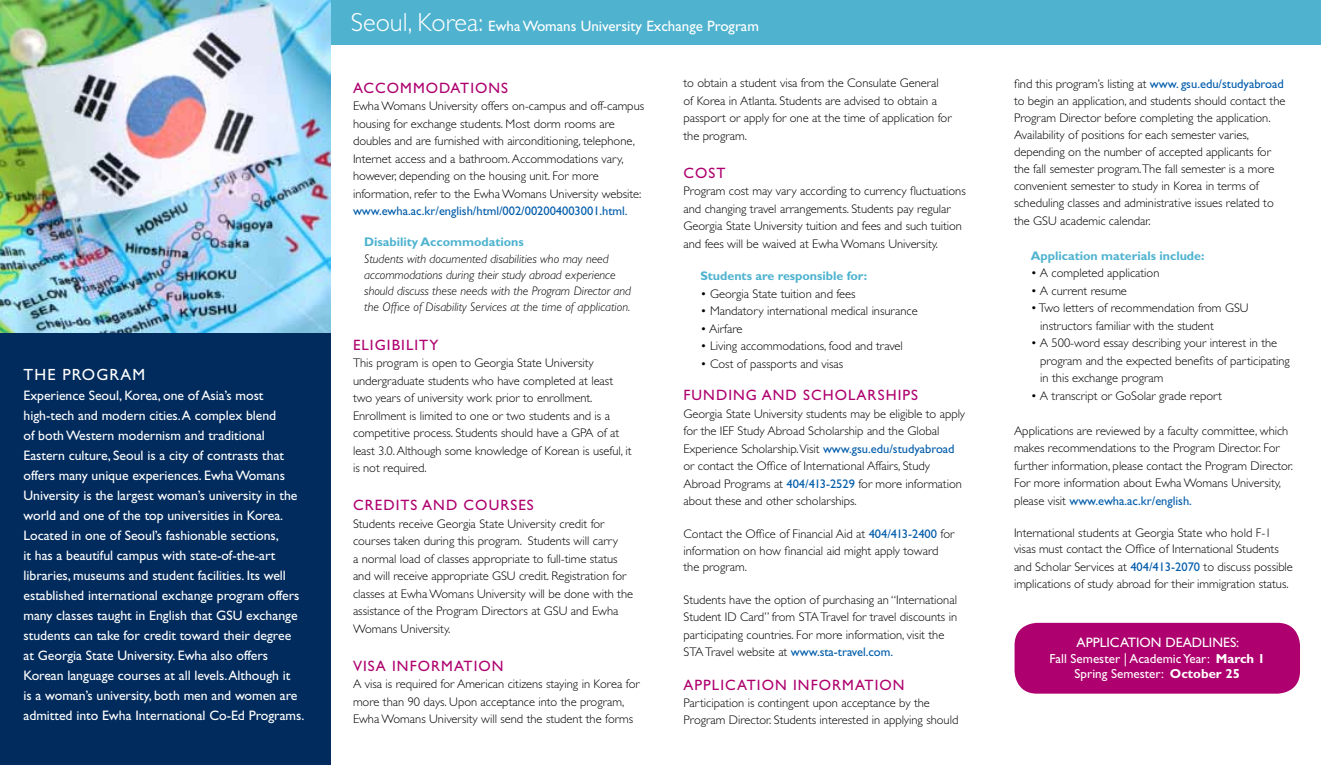
<style>
.page{position:relative;width:1322px;height:765px;background:#fff}
.page>*{position:absolute;margin:0;border:0;box-sizing:border-box;transform-origin:0 0}
.t1{font:16.25px "Gill Sans";letter-spacing:.07em;color:#fff}
.t2{font:15px "Gill Sans";letter-spacing:.07em;color:#ae006e}
.t3{font:15px "Gill Sans";color:#fff}
.t4{font:13.75px/20px "Gill Sans";color:#fff}
.t5{font:13.12px/15px "Gill Sans";color:#fff;text-align:center}
.t6{font:300 12.5px/17.5px "Gill Sans";color:#000}
.t7{font:italic 300 12.5px/16.2px "Gill Sans";color:#000}
.t8{font:700 12.5px "Gill Sans";color:#4fb3cf}
.t9{font:12.5px "Gill Sans";color:#005cab}
.s1{font-weight:300;font-size:26.25px}
.s2{font-weight:400;color:#005cab}
.s3{font-weight:400;color:#005daa}
.s4{font-weight:700}
</style>
<div class="page">
<div style="left:0;top:332px;width:330px;height:433px;background:#002b5c"></div>
<div style="left:330px;top:0;width:990px;height:44px;background:#4fb3cf"></div>
<img style="left:0;top:0;width:330px;height:333px">
<div style="left:1014px;top:623px;width:285px;height:71px;background:#ae006e;border-radius:23px"></div>
<h1 class="t1" style="left:24px;top:365px;width:123px">THE PROGRAM</h1>
<p class="t4" style="left:24px;top:386px;width:282px">Experience Seoul, Korea, one of Asia’s most high-tech and modern cities. A complex blend<br>of both Western modernism and traditional Eastern culture, Seoul is a city of contrasts that offers many unique experiences. Ewha Womans University is the largest woman’s university in the world and one of the top universities in Korea.<br>Located in one of Seoul’s fashionable sections,<br>it has a beautiful campus with state-of-the-art libraries, museums and student facilities. Its well established international exchange program offers many classes taught in English that GSU exchange students can take for credit toward their degree at Georgia State University. Ewha also offers Korean language courses at all levels. Although it<br>is a woman’s university, both men and women are admitted into Ewha International Co-Ed Programs.</p>
<p class="t3" style="left:351px;top:17px;width:409px"><span class="s1">Seoul, Korea:</span> Ewha Womans University Exchange Program</p>
<p class="t2" style="left:353px;top:79px;width:157px">ACCOMMODATIONS</p>
<p class="t6" style="left:353px;top:97px;width:293px">Ewha Womans University offers on-campus and off-campus housing for exchange students. Most dorm rooms are doubles and are furnished with airconditioning, telephone, Internet access and a bathroom. Accommodations vary, however, depending on the housing unit. For more information, refer to the Ewha Womans University website:</p>
<p class="t9" style="left:353px;top:204px;width:276px">www.ewha.ac.kr/english/html/002/002004003001.html.</p>
<p class="t8" style="left:364px;top:235px;width:161px">Disability Accommodations</p>
<p class="t7" style="left:364px;top:250px;width:268px">Students with documented disabilities who may need accommodations during their study abroad experience should discuss these needs with the Program Director and the Office of Disability Services at the time of application.</p>
<p class="t2" style="left:353px;top:336px;width:87px">ELIGIBILITY</p>
<p class="t6" style="left:353px;top:354px;width:280px">This program is open to Georgia State University undergraduate students who have completed at least two years of university work prior to enrollment.<br>Enrollment is limited to one or two students and is a competitive process. Students should have a GPA of at least 3.0. Although some knowledge of Korean is useful, it is not required.</p>
<p class="t2" style="left:353px;top:496px;width:182px">CREDITS AND COURSES</p>
<p class="t6" style="left:353px;top:515px;width:281px">Students receive Georgia State University credit for courses taken during this program. Students will carry<br>a normal load of classes appropriate to full-time status and will receive appropriate GSU credit. Registration for classes at Ewha Womans University will be done with the assistance of the Program Directors at GSU and Ewha Womans University.</p>
<p class="t2" style="left:353px;top:657px;width:152px">VISA INFORMATION</p>
<p class="t6" style="left:353px;top:675px;width:288px">A visa is required for American citizens staying in Korea for more than 90 days. Upon acceptance into the program,<br>Ewha Womans University will send the student the forms</p>
<p class="t6" style="left:683px;top:74px;width:269px">to obtain a student visa from the Consulate General of Korea in Atlanta. Students are advised to obtain a passport or apply for one at the time of application for the program.</p>
<p class="t2" style="left:683px;top:164px;width:44px">COST</p>
<p class="t6" style="left:683px;top:182px;width:284px">Program cost may vary according to currency fluctuations and changing travel arrangements. Students pay regular Georgia State University tuition and fees and such tuition and fees will be waived at Ewha Womans University.</p>
<p class="t8" style="left:700px;top:269px;width:168px">Students are responsible for:</p>
<p class="t6" style="left:700px;top:285px;width:157px">• Georgia State tuition and fees</p>
<p class="t6" style="left:700px;top:302px;width:219px">• Mandatory international medical insurance</p>
<p class="t6" style="left:700px;top:320px;width:44px">• Airfare</p>
<p class="t6" style="left:700px;top:337px;width:204px">• Living accommodations, food and travel</p>
<p class="t6" style="left:700px;top:355px;width:144px">• Cost of passports and visas</p>
<p class="t2" style="left:683px;top:387px;width:236px">FUNDING AND SCHOLARSHIPS</p>
<p class="t6" style="left:683px;top:405px;width:283px">Georgia State University students may be eligible to apply for the IEF Study Abroad Scholarship and the Global Experience Scholarship.Visit <span class="s2">www.gsu.edu/studyabroad </span>or contact the Office of International Affairs, Study Abroad Programs at <span class="s2">404/413-2529</span> for more information about these and other scholarships.</p>
<p class="t6" style="left:683px;top:525px;width:272px">Contact the Office of Financial Aid at <span class="s2">404/413-2400</span> for information on how financial aid might apply toward</p>
<p class="t6" style="left:683px;top:559px;width:65px">the program.</p>
<p class="t6" style="left:683px;top:591px;width:275px">Students have the option of purchasing an “International Student ID Card” from STA Travel for travel discounts in participating countries. For more information, visit the STA Travel website at <span class="s2">www.sta-travel.com</span><span class="s3">.</span></p>
<p class="t2" style="left:683px;top:677px;width:223px">APPLICATION INFORMATION</p>
<p class="t6" style="left:683px;top:695px;width:276px;line-height:16.9px">Participation is contingent upon acceptance by the<br>Program Director. Students interested in applying should</p>
<p class="t6" style="left:1013px;top:76px;width:273px;line-height:17px">find this program’s listing at <span class="s2">www. gsu.edu/studyabroad </span>to begin an application, and students should contact the Program Director before completing the application.<br>Availability of positions for each semester varies, depending on the number of accepted applicants for the fall semester program.The fall semester is a more convenient semester to study in Korea in terms of scheduling classes and administrative issues related to the GSU academic calendar.</p>
<p class="t8" style="left:1030px;top:248px;width:175px">Application materials include:</p>
<p class="t6" style="left:1030px;top:264px;width:130px">• A completed application</p>
<p class="t6" style="left:1030px;top:282px;width:98px">• A current resume</p>
<p class="t6" style="left:1040px;top:299px;width:210px;text-indent:-9px">• Two letters of recommendation from GSU instructors familiar with the student</p>
<p class="t6" style="left:1040px;top:334px;width:251px;text-indent:-9px">• A 500-word essay describing your interest in the program and the expected benefits of participating in this exchange program</p>
<p class="t6" style="left:1030px;top:387px;width:193px">• A transcript or GoSolar grade report</p>
<p class="t6" style="left:1013px;top:422px;width:281px">Applications are reviewed by a faculty committee, which makes recommendations to the Program Director. For further information, please contact the Program Director.<br>For more information about Ewha Womans University, please visit <span class="s2">www.ewha.ac.kr/english.</span></p>
<p class="t6" style="left:1013px;top:525px;width:266px;line-height:16.2px">International students at Georgia State who hold F-1 visas must contact the Office of International Students</p>
<p class="t6" style="left:1013px;top:558px;width:280px">and Scholar Services at <span class="s2">404/413-2070</span> to discuss possible implications of study abroad for their immigration status.</p>
<p class="t4" style="left:1076px;top:633px;width:164px">APPLICATION DEADLINES:</p>
<p class="t5" style="left:1049px;top:652px;width:217px">Fall Semester | Academic Year: <span class="s4">March 1<br></span>Spring Semester: <span class="s4">October 25</span></p>
</div>
